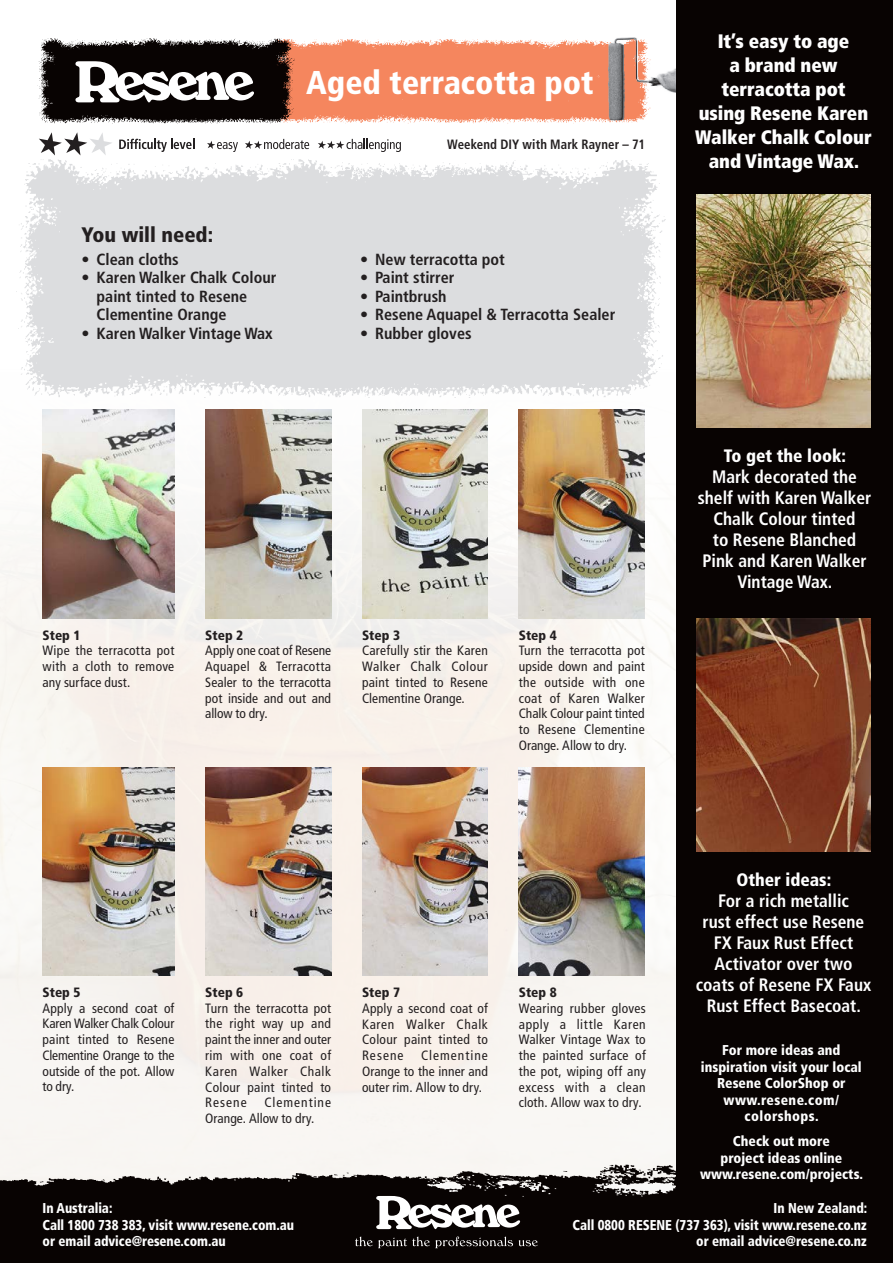
<style>
.page{position:relative;width:893px;height:1263px;background:#fff}
.page>*{position:absolute;margin:0;border:0;box-sizing:border-box;transform-origin:0 0}
.t1{font:900 condensed 33px "Frutiger";color:#fff}
.You_will_need_header{font:900 condensed 21px "Frutiger";color:#231f20}
.Intro_header{font:900 condensed 19.5px/24px "Frutiger";color:#fff;text-align:center}
.Side_panel_text{font:700 condensed 18px/21px "Frutiger";color:#fff;text-align:center}
.Side_panel_head{font:900 condensed 18px "Frutiger";color:#fff}
.t2{font:700 condensed 16.2px/18.5px "Frutiger";color:#231f20}
.Side_panel_text-2{font:900 condensed 14.25px/16.5px "Frutiger";color:#fff;scale:.92 1}
.Side_panel_text-3{font:900 condensed 14.25px/16.5px "Frutiger";color:#fff;text-align:center}
.Steps{font:condensed 13.5px/15.8px "Frutiger";letter-spacing:.015em;color:#231f20;text-align:justify}
.Steps_header{font:900 condensed 13.5px "Frutiger";color:#231f20}
.Steps-2{font:700 condensed 13.5px "Frutiger";letter-spacing:.01em;color:#231f20;scale:.95 1}
</style>
<div class="page">
<img style="left:654px;top:68px;width:22px;height:25px">
<img style="left:0;top:409px;width:676px;height:752px">
<img style="left:298px;top:37px;width:356px;height:87px">
<div style="left:676px;top:0;width:217px;height:1263px;background:#080302"></div>
<img style="left:0;top:1161px;width:676px;height:102px">
<svg style="left:376px;top:1196px;width:144px;height:33px"></svg>
<svg style="left:355px;top:1236px;width:183px;height:12px"></svg>
<img style="left:16px;top:148px;width:650px;height:250px">
<img style="left:37px;top:38px;width:261px;height:86px">
<svg style="left:75px;top:61px;width:179px;height:41px"></svg>
<svg style="left:39px;top:132px;width:74px;height:23px"></svg>
<svg style="left:119px;top:139px;width:75px;height:13px"></svg>
<svg style="left:318px;top:139px;width:83px;height:13px"></svg>
<svg style="left:245px;top:139px;width:64px;height:10px"></svg>
<svg style="left:207px;top:141px;width:31px;height:11px"></svg>
<img style="left:205px;top:767px;width:126px;height:208px">
<img style="left:205px;top:410px;width:126px;height:208px">
<img style="left:362px;top:767px;width:126px;height:208px">
<img style="left:362px;top:410px;width:126px;height:208px">
<img style="left:519px;top:767px;width:126px;height:208px">
<img style="left:519px;top:410px;width:126px;height:208px">
<img style="left:43px;top:767px;width:131px;height:208px">
<img style="left:43px;top:410px;width:131px;height:208px">
<img style="left:696px;top:619px;width:175px;height:232px">
<img style="left:696px;top:194px;width:175px;height:233px">
<p class="t1" style="left:306px;top:62px;width:289px">Aged terracotta pot</p>
<p class="You_will_need_header" style="left:82px;top:223px;width:133px">You will need:</p>
<p class="t2" style="left:82px;top:250px;width:99px">• Clean cloths</p>
<p class="t2" style="left:97px;top:269px;width:181px;text-indent:-15px">• Karen Walker Chalk Colour paint tinted to Resene<br>Clementine Orange</p>
<p class="t2" style="left:82px;top:324px;width:193px">• Karen Walker Vintage Wax</p>
<p class="Steps-2" style="left:447px;top:137px;width:210px">Weekend DIY with Mark Rayner – 71</p>
<p class="t2" style="left:360px;top:250px;width:146px">• New terracotta pot</p>
<p class="t2" style="left:360px;top:269px;width:96px">• Paint stirrer</p>
<p class="t2" style="left:360px;top:287px;width:88px">• Paintbrush</p>
<p class="t2" style="left:360px;top:305px;width:257px">• Resene Aquapel &amp; Terracotta Sealer</p>
<p class="t2" style="left:360px;top:324px;width:113px">• Rubber gloves</p>
<p class="Steps_header" style="left:43px;top:627px;width:40px">Step 1</p>
<p class="Steps" style="left:43px;top:643px;width:133px">Wipe the terracotta pot with a cloth to remove any surface dust.</p>
<p class="Steps_header" style="left:205px;top:627px;width:40px">Step 2</p>
<p class="Steps" style="left:205px;top:643px;width:127px">Apply one coat of Resene Aquapel &amp; Terracotta Sealer to the terracotta pot inside and out and allow to dry.</p>
<p class="Steps_header" style="left:362px;top:627px;width:40px">Step 3</p>
<p class="Steps" style="left:362px;top:643px;width:127px">Carefully stir the Karen Walker Chalk Colour paint tinted to Resene Clementine Orange.</p>
<p class="Steps_header" style="left:519px;top:627px;width:40px">Step 4</p>
<p class="Steps" style="left:519px;top:643px;width:127px">Turn the terracotta pot upside down and paint the outside with one coat of Karen Walker Chalk Colour paint tinted to Resene Clementine Orange. Allow to dry.</p>
<p class="Steps_header" style="left:43px;top:984px;width:40px">Step 5</p>
<p class="Steps" style="left:43px;top:1000px;width:133px">Apply a second coat of Karen Walker Chalk Colour paint tinted to Resene Clementine Orange to the outside of the pot. Allow to dry.</p>
<p class="Steps_header" style="left:205px;top:984px;width:40px">Step 6</p>
<p class="Steps" style="left:205px;top:1000px;width:127px">Turn the terracotta pot the right way up and paint the inner and outer rim with one coat of Karen Walker Chalk Colour paint tinted to Resene</p>
<p class="Steps" style="left:205px;top:1095px;width:127px;text-indent:59px">Clementine<br>Orange. Allow to dry.</p>
<p class="Steps_header" style="left:362px;top:984px;width:40px">Step 7</p>
<p class="Steps" style="left:362px;top:1000px;width:127px">Apply a second coat of Karen Walker Chalk Colour paint tinted to Resene</p>
<p class="Steps" style="left:362px;top:1047px;width:127px;text-indent:59px">Clementine Orange to the inner and outer rim. Allow to dry.</p>
<p class="Steps_header" style="left:519px;top:984px;width:40px">Step 8</p>
<p class="Steps" style="left:519px;top:1000px;width:129px">Wearing rubber gloves apply a little Karen Walker Vintage Wax to the painted surface of the pot, wiping off any excess with a clean cloth. Allow wax to dry.</p>
<p class="Intro_header" style="left:695px;top:29px;width:178px">It’s easy to age<br>a brand new terracotta pot<br>using Resene Karen<br>Walker Chalk Colour and Vintage Wax.</p>
<p class="Side_panel_head" style="left:724px;top:445px;width:124px">To get the look:</p>
<p class="Side_panel_text" style="left:698px;top:466px;width:175px">Mark decorated the shelf with Karen Walker<br>Chalk Colour tinted<br>to Resene Blanched<br>Pink and Karen Walker<br>Vintage Wax.</p>
<p class="Side_panel_head" style="left:736px;top:869px;width:96px">Other ideas:</p>
<p class="Side_panel_text" style="left:696px;top:890px;width:177px">For a rich metallic<br>rust effect use Resene<br>FX Faux Rust Effect<br>Activator over two coats of Resene FX Faux<br>Rust Effect Basecoat.</p>
<p class="Side_panel_text-3" style="left:701px;top:1042px;width:162px">For more ideas and inspiration visit your local<br>Resene ColorShop or www.resene.com/ colorshops.</p>
<p class="Side_panel_text-3" style="left:700px;top:1133px;width:165px">Check out more<br>project ideas online www.resene.com/projects.</p>
<p class="Side_panel_text-2" style="left:43px;top:1200px;width:77px">In Australia:</p>
<p class="Side_panel_text-2" style="left:43px;top:1217px;width:275px">Call 1800 738 383, visit www.resene.com.au or email advice@resene.com.au</p>
<p class="Side_panel_text-2" style="left:774px;top:1200px;width:103px">In New Zealand:</p>
<p class="Side_panel_text-2" style="left:573px;top:1217px;width:321px;text-align:right">Call 0800 RESENE (737 363), visit www.resene.co.nz or email advice@resene.co.nz</p>
</div>
